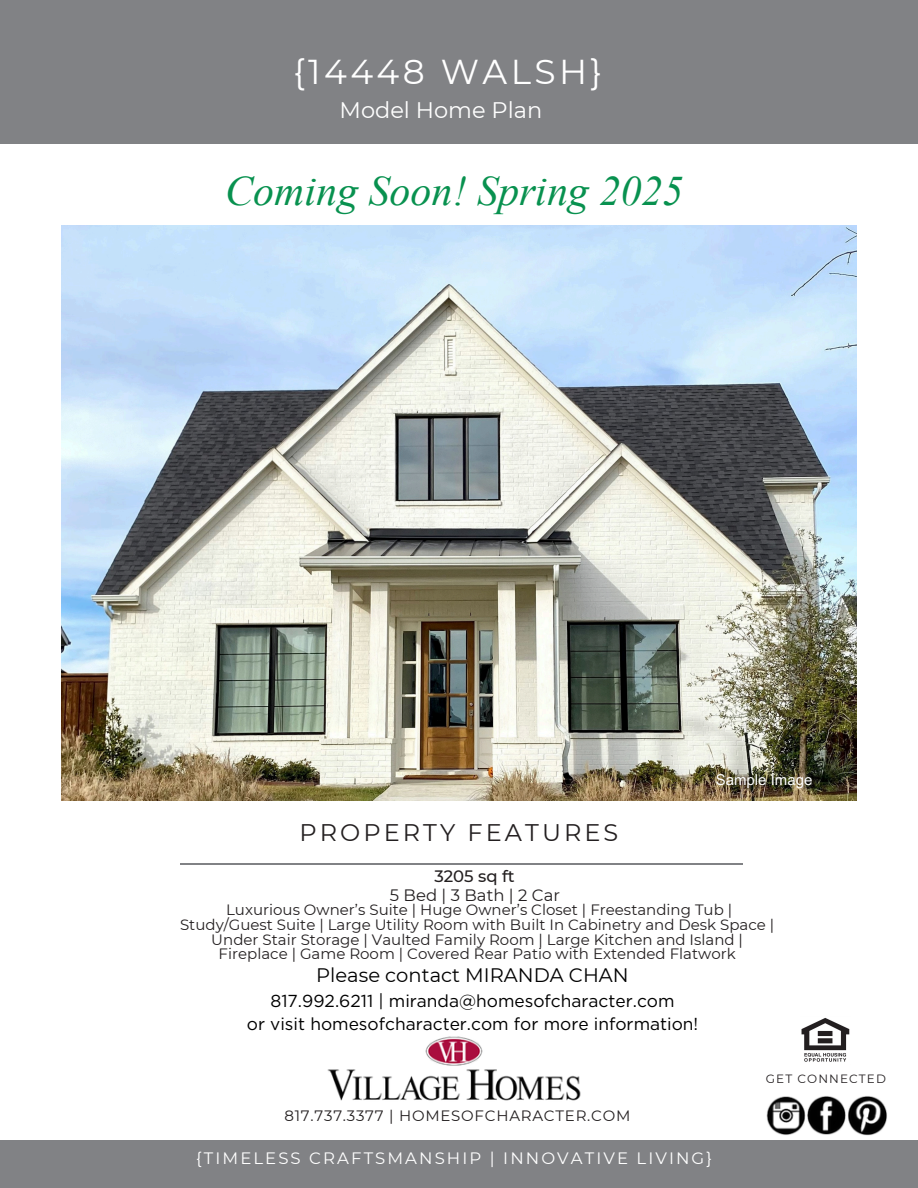
<style>
.page{position:relative;width:918px;height:1188px;background:#fff}
.page>*{position:absolute;margin:0;border:0;box-sizing:border-box;transform-origin:0 0}
.t1{font:italic 42px "Times New Roman";color:#08914f}
.t2{font:34.5px "Montserrat";letter-spacing:.1em;color:#fff}
.t3{font:24px "Montserrat";letter-spacing:.125em;color:#231f20}
.t4{font:22.5px "Montserrat";color:#fff}
.t5{font:19.5px "Montserrat";color:#000}
.t6{font:17.4px/22.5px "Gotham";color:#000;text-align:center}
.t7{font:16.5px "Montserrat";letter-spacing:.125em;color:#fff}
.t8{font:16.5px "Montserrat";color:#231f20}
.t9{font:500 16.5px "Montserrat";color:#231f20}
.t10{font:15px/14.7px "Montserrat";color:#231f20;text-align:center}
.t11{font:15px "Montserrat";letter-spacing:.05em;color:#231f20}
.t12{font:15px "Arial MT Pro";color:#fff}
.t13{font:12px "Montserrat";letter-spacing:.09em;color:#231f20}
</style>
<div class="page">
<div style="left:0;top:0;width:918px;height:144px;background:#818285"></div>
<div style="left:0;top:1140px;width:918px;height:48px;background:#818285"></div>
<hr style="left:180px;top:863px;width:562px;height:1px;background:#818285">
<img style="left:766px;top:1096px;width:121px;height:40px">
<img style="left:327px;top:1036px;width:254px;height:65px">
<img style="left:61px;top:226px;width:796px;height:575px">
<img style="left:801px;top:1018px;width:49px;height:44px">
<p class="t2" style="left:293px;top:50px;width:310px">{14448 WALSH}</p>
<p class="t4" style="left:340px;top:96px;width:204px">Model Home Plan</p>
<p class="t1" style="left:225px;top:162px;width:460px">Coming Soon! Spring 2025</p>
<h3 class="t3" style="left:300px;top:817px;width:320px">PROPERTY FEATURES</h3>
<h5 class="t12" style="left:716px;top:774px;width:98px">Sample Image</h5>
<p class="t9" style="left:434px;top:866px;width:82px">3205 sq ft</p>
<p class="t8" style="left:390px;top:885px;width:172px">5 Bed | 3 Bath | 2 Car</p>
<p class="t10" style="left:180px;top:903px;width:596px">Luxurious Owner’s Suite | Huge Owner’s Closet | Freestanding Tub | Study/Guest Suite | Large Utility Room with Built In Cabinetry and Desk Space | Under Stair Storage | Vaulted Family Room | Large Kitchen and Island | Fireplace | Game Room | Covered Rear Patio with Extended Flatwork</p>
<p class="t5" style="left:316px;top:963px;width:314px">Please contact MIRANDA CHAN</p>
<p class="t6" style="left:247px;top:990px;width:453px">817.992.6211 | miranda@homesofcharacter.com<br>or visit homesofcharacter.com for more information!</p>
<p class="t11" style="left:284px;top:1106px;width:347px">817.737.3377 | HOMESOFCHARACTER.COM</p>
<p class="t7" style="left:196px;top:1148px;width:517px">{TIMELESS CRAFTSMANSHIP | INNOVATIVE LIVING}</p>
<h6 class="t13" style="left:766px;top:1071px;width:122px">GET CONNECTED</h6>
</div>
